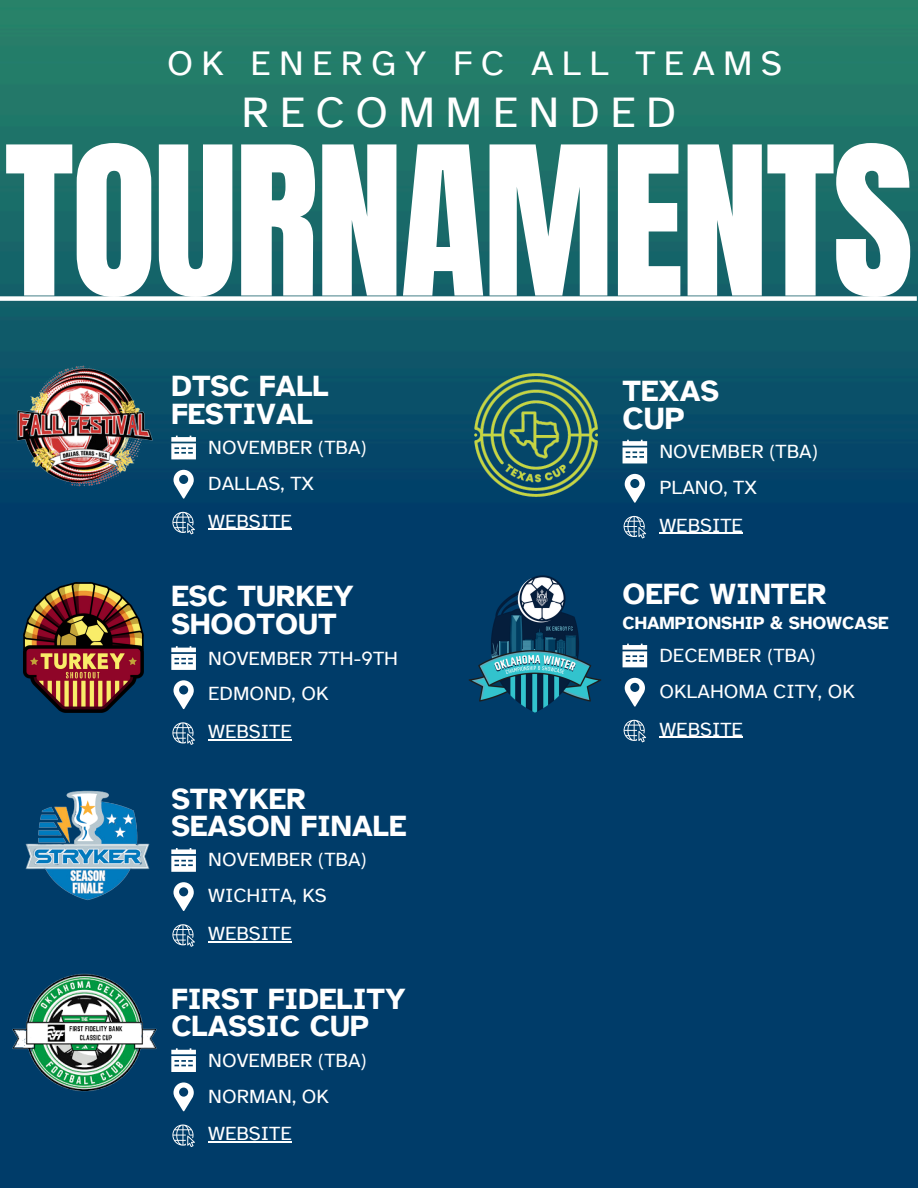
<style>
.page{position:relative;width:918px;height:1188px;background:#fff}
.page>*{position:absolute;margin:0;border:0;box-sizing:border-box;transform-origin:0 0}
.t1{font:175.95px "Anton";letter-spacing:-.015em;color:#fff}
.t2{font:44.85px "Atkinson Hyperlegible";letter-spacing:.23em;color:#fff}
.t3{font:35.85px "Atkinson Hyperlegible";letter-spacing:.23em;color:#fff}
.t4{font:700 31.65px "Atkinson Hyperlegible";color:#fff}
.t5{font:700 30.15px "Atkinson Hyperlegible";color:#fff}
.t6{font:20.1px "Atkinson Hyperlegible";color:#fff}
.t7{font:700 18.15px "Atkinson Hyperlegible";color:#fff}
</style>
<div class="page">
<img style="left:0;top:0;width:918px;height:1188px">
<div style="left:0;top:296px;width:917px;height:5px;background:#fff"></div>
<svg style="left:171px;top:646px;width:25px;height:24px"></svg>
<svg style="left:174px;top:680px;width:20px;height:30px"></svg>
<svg style="left:172px;top:722px;width:23px;height:23px"></svg>
<hr style="left:208px;top:739px;width:84px;height:1px;background:#fff">
<svg style="left:171px;top:848px;width:25px;height:24px"></svg>
<svg style="left:174px;top:882px;width:20px;height:29px"></svg>
<svg style="left:172px;top:924px;width:23px;height:23px"></svg>
<hr style="left:208px;top:941px;width:84px;height:1px;background:#fff">
<img style="left:23px;top:583px;width:121px;height:129px">
<img style="left:23px;top:789px;width:129px;height:113px">
<svg style="left:171px;top:436px;width:25px;height:23px"></svg>
<svg style="left:174px;top:470px;width:20px;height:29px"></svg>
<svg style="left:172px;top:512px;width:23px;height:22px"></svg>
<hr style="left:208px;top:529px;width:84px;height:1px;background:#fff">
<img style="left:11px;top:358px;width:146px;height:134px">
<svg style="left:171px;top:1048px;width:25px;height:24px"></svg>
<svg style="left:174px;top:1082px;width:20px;height:30px"></svg>
<svg style="left:172px;top:1125px;width:23px;height:22px"></svg>
<img style="left:6px;top:955px;width:157px;height:157px">
<hr style="left:208px;top:1141px;width:84px;height:1px;background:#fff">
<svg style="left:623px;top:440px;width:24px;height:23px"></svg>
<svg style="left:625px;top:474px;width:20px;height:29px"></svg>
<svg style="left:624px;top:516px;width:22px;height:22px"></svg>
<svg style="left:623px;top:644px;width:24px;height:23px"></svg>
<svg style="left:625px;top:678px;width:20px;height:29px"></svg>
<svg style="left:624px;top:720px;width:22px;height:22px"></svg>
<img style="left:459px;top:569px;width:152px;height:152px">
<img style="left:475px;top:373px;width:122px;height:123px">
<hr style="left:659px;top:533px;width:84px;height:1px;background:#fff">
<hr style="left:659px;top:737px;width:84px;height:1px;background:#fff">
<h2 class="t3" style="left:167px;top:41px;width:617px">OK ENERGY FC ALL TEAMS</h2>
<h3 class="t2" style="left:242px;top:85px;width:436px">RECOMMENDED</h3>
<p class="t1" style="left:4px;top:95px;width:911px">TOURNAMENTS</p>
<p class="t5" style="left:171px;top:367px;width:159px">DTSC FALL</p>
<h4 class="t5" style="left:171px;top:395px;width:143px">FESTIVAL</h4>
<p class="t6" style="left:208px;top:435px;width:160px">NOVEMBER (TBA)</p>
<h4 class="t6" style="left:208px;top:471px;width:107px">DALLAS, TX</h4>
<p class="t6" style="left:208px;top:508px;width:85px">WEBSITE</p>
<h1 class="t5" style="left:171px;top:578px;width:184px">ESC TURKEY</h1>
<p class="t5" style="left:171px;top:606px;width:167px">SHOOTOUT</p>
<p class="t6" style="left:208px;top:645px;width:191px">NOVEMBER 7TH-9TH</p>
<p class="t6" style="left:208px;top:681px;width:122px">EDMOND, OK</p>
<h4 class="t6" style="left:208px;top:719px;width:85px">WEBSITE</h4>
<h4 class="t5" style="left:171px;top:781px;width:136px">STRYKER</h4>
<p class="t5" style="left:171px;top:807px;width:237px">SEASON FINALE</p>
<p class="t6" style="left:208px;top:847px;width:160px">NOVEMBER (TBA)</p>
<p class="t6" style="left:208px;top:883px;width:120px">WICHITA, KS</p>
<p class="t6" style="left:208px;top:921px;width:85px">WEBSITE</p>
<p class="t5" style="left:171px;top:980px;width:236px">FIRST FIDELITY</p>
<p class="t5" style="left:171px;top:1008px;width:199px">CLASSIC CUP</p>
<p class="t6" style="left:208px;top:1048px;width:160px">NOVEMBER (TBA)</p>
<p class="t6" style="left:208px;top:1083px;width:122px">NORMAN, OK</p>
<p class="t6" style="left:208px;top:1121px;width:85px">WEBSITE</p>
<p class="t5" style="left:623px;top:372px;width:98px">TEXAS</p>
<h4 class="t4" style="left:623px;top:399px;width:64px">CUP</h4>
<p class="t6" style="left:659px;top:439px;width:160px">NOVEMBER (TBA)</p>
<h4 class="t6" style="left:659px;top:475px;width:99px">PLANO, TX</h4>
<p class="t6" style="left:659px;top:513px;width:85px">WEBSITE</p>
<p class="t5" style="left:623px;top:575px;width:206px">OEFC WINTER</p>
<p class="t7" style="left:623px;top:612px;width:268px">CHAMPIONSHIP &amp; SHOWCASE</p>
<p class="t6" style="left:659px;top:643px;width:158px">DECEMBER (TBA)</p>
<p class="t6" style="left:659px;top:679px;width:197px">OKLAHOMA CITY, OK</p>
<p class="t6" style="left:659px;top:716px;width:85px">WEBSITE</p>
</div>
